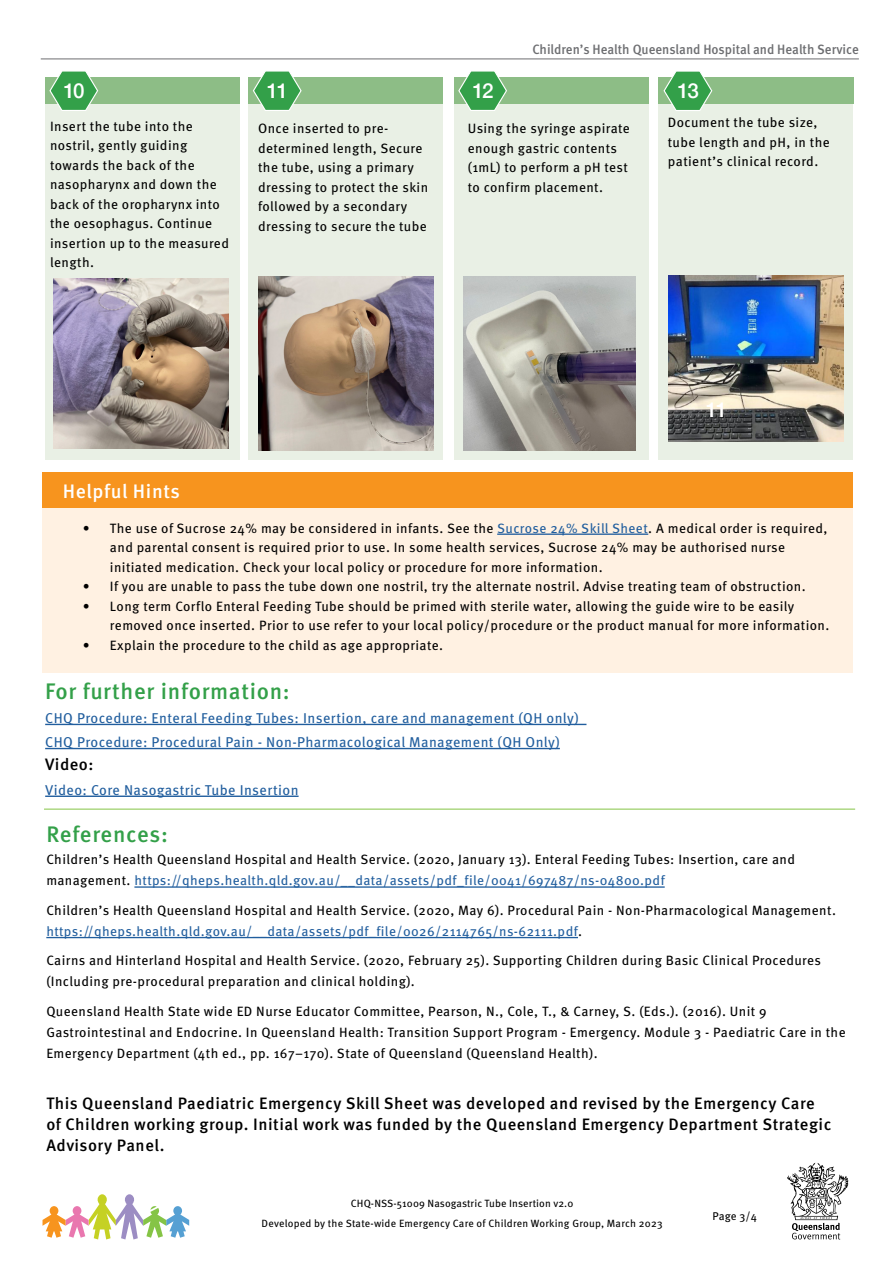
<style>
.page{position:relative;width:893px;height:1263px;background:#fff}
.page>*{position:absolute;margin:0;border:0;box-sizing:border-box;transform-origin:0 0}
.t1{font:500 22.5px "Meta OT";letter-spacing:.03em;color:#33a049}
.t2{font:500 20.55px "Helvetica Neue";letter-spacing:-.08em;color:#fff}
.t3{font:500 19.5px "Meta OT";letter-spacing:.03em;color:#fff}
.t4{font:500 16.5px/21px "Meta OT";letter-spacing:.03em;color:#000}
.t5{font:14.25px/24.2px "Meta OT";letter-spacing:.03em;color:#215e9e}
.t6{font:13.5px/19.5px "Meta OT";letter-spacing:.03em;color:#000}
.t7{font:500 13.5px "Meta OT";color:#6d6e71;scale:.96 1}
.t8{font:11.25px "Meta OT";color:#000}
.t9{font:10.5px/20.4px "Meta OT";letter-spacing:.01em;color:#000;text-align:center}
.s1{color:#215e9e}
</style>
<div class="page">
<hr style="left:41px;top:59px;width:818px;height:1px;background:#6d6e71">
<div style="left:43px;top:472px;width:810px;height:201px;background:#fff1e2"></div>
<div style="left:43px;top:473px;width:810px;height:35px;background:#f7941e"></div>
<hr style="left:497px;top:533px;width:151px;height:2px;background:#215e9e">
<div style="left:45px;top:77px;width:194px;height:383px;background:#e9f0e5"></div>
<div style="left:45px;top:77px;width:194px;height:27px;background:#8dbd86"></div>
<svg style="left:49px;top:71px;width:49px;height:40px"></svg>
<div style="left:248px;top:77px;width:195px;height:383px;background:#e9f0e5"></div>
<div style="left:248px;top:77px;width:195px;height:27px;background:#8dbd86"></div>
<svg style="left:253px;top:71px;width:49px;height:40px"></svg>
<div style="left:454px;top:77px;width:194px;height:383px;background:#e9f0e5"></div>
<div style="left:454px;top:77px;width:194px;height:27px;background:#8dbd86"></div>
<svg style="left:458px;top:71px;width:49px;height:40px"></svg>
<div style="left:658px;top:77px;width:195px;height:383px;background:#e9f0e5"></div>
<div style="left:658px;top:77px;width:195px;height:27px;background:#8dbd86"></div>
<hr style="left:45px;top:724px;width:541px;height:1px;background:#215e9e">
<hr style="left:45px;top:748px;width:515px;height:1px;background:#215e9e">
<hr style="left:45px;top:795px;width:254px;height:2px;background:#215e9e">
<hr style="left:134px;top:886px;width:531px;height:2px;background:#215e9e">
<hr style="left:46px;top:937px;width:532px;height:1px;background:#215e9e">
<hr style="left:44px;top:809px;width:811px;height:1px;background:#85c446">
<svg style="left:43px;top:1194px;width:146px;height:45px"></svg>
<svg style="left:787px;top:1163px;width:61px;height:76px"></svg>
<img style="left:668px;top:276px;width:175px;height:165px">
<img style="left:464px;top:276px;width:172px;height:175px">
<img style="left:258px;top:277px;width:175px;height:173px">
<img style="left:54px;top:278px;width:175px;height:170px">
<svg style="left:663px;top:71px;width:50px;height:40px"></svg>
<h2 class="t2" style="left:64px;top:74px;width:23px">10</h2>
<h2 class="t2" style="left:267px;top:74px;width:23px">11</h2>
<h2 class="t2" style="left:472px;top:74px;width:23px">12</h2>
<p class="t7" style="left:532px;top:41px;width:342px">Children’s Health Queensland Hospital and Health Service</p>
<h2 class="t2" style="left:678px;top:74px;width:23px">13</h2>
<p class="t6" style="left:50px;top:117px;width:180px">Insert the tube into the nostril, gently guiding towards the back of the nasopharynx and down the back of the oropharynx into the oesophagus. Continue insertion up to the measured length.</p>
<p class="t6" style="left:258px;top:119px;width:172px">Once inserted to pre&shy;determined length, Secure the tube, using a primary dressing to protect the skin followed by a secondary dressing to secure the tube</p>
<p class="t6" style="left:468px;top:119px;width:164px">Using the syringe aspirate enough gastric contents (1mL) to perform a pH test to confirm placement.</p>
<p class="t6" style="left:668px;top:113px;width:163px">Document the tube size, tube length and pH, in the patient’s clinical record.</p>
<h3 class="t3" style="left:63px;top:479px;width:119px">Helpful Hints</h3>
<h2 class="t2" style="left:706px;top:393px;width:23px">11</h2>
<p class="t6" style="left:110px;top:518px;width:719px;text-indent:-27px">• The use of Sucrose 24% may be considered in infants. See the <span class="s1">Sucrose 24% Skill Sheet</span>. A medical order is required, and parental consent is required prior to use. In some health services, Sucrose 24% may be authorised nurse initiated medication. Check your local policy or procedure for more information.</p>
<p class="t6" style="left:83px;top:577px;width:724px">• If you are unable to pass the tube down one nostril, try the alternate nostril. Advise treating team of obstruction.</p>
<p class="t6" style="left:110px;top:596px;width:721px;text-indent:-27px">• Long term Corflo Enteral Feeding Tube should be primed with sterile water, allowing the guide wire to be easily removed once inserted. Prior to use refer to your local policy/procedure or the product manual for more information.</p>
<p class="t6" style="left:83px;top:635px;width:362px">• Explain the procedure to the child as age appropriate.</p>
<h1 class="t1" style="left:45px;top:677px;width:246px">For further information:</h1>
<p class="t5" style="left:45px;top:706px;width:535px">CHQ Procedure: Enteral Feeding Tubes: Insertion, care and management (QH only)<br>CHQ Procedure: Procedural Pain - Non-Pharmacological Management (QH Only)</p>
<p class="t4" style="left:45px;top:754px;width:50px">Video:</p>
<p class="t5" style="left:45px;top:778px;width:255px">Video: Core Nasogastric Tube Insertion</p>
<h1 class="t1" style="left:46px;top:820px;width:123px">References:</h1>
<p class="t6" style="left:46px;top:849px;width:750px;line-height:21px">Children’s Health Queensland Hospital and Health Service. (2020, January 13). Enteral Feeding Tubes: Insertion, care and management. <span class="s1">https://qheps.health.qld.gov.au/__data/assets/pdf_file/0041/697487/ns-04800.pdf</span></p>
<p class="t6" style="left:46px;top:900px;width:791px;line-height:21px">Children’s Health Queensland Hospital and Health Service. (2020, May 6). Procedural Pain - Non-Pharmacological Management. <span class="s1">https://qheps.health.qld.gov.au/__data/assets/pdf_file/0026/2114765/ns-62111.pdf</span>.</p>
<p class="t6" style="left:46px;top:950px;width:776px;line-height:21px">Cairns and Hinterland Hospital and Health Service. (2020, February 25). Supporting Children during Basic Clinical Procedures (Including pre-procedural preparation and clinical holding).</p>
<p class="t6" style="left:46px;top:1001px;width:801px;line-height:21px">Queensland Health State wide ED Nurse Educator Committee, Pearson, N., Cole, T., &amp; Carney, S. (Eds.). (2016). Unit 9<br>Gastrointestinal and Endocrine. In Queensland Health: Transition Support Program - Emergency. Module 3 - Paediatric Care in the<br>Emergency Department (4th ed., pp. 167–170). State of Queensland (Queensland Health).</p>
<p class="t4" style="left:46px;top:1092px;width:787px">This Queensland Paediatric Emergency Skill Sheet was developed and revised by the Emergency Care of Children working group. Initial work was funded by the Queensland Emergency Department Strategic<br>Advisory Panel.</p>
<p class="t9" style="left:262px;top:1193px;width:403px">CHQ-NSS-51009 Nasogastric Tube Insertion v2.0<br>Developed by the State-wide Emergency Care of Children Working Group, March 2023</p>
<p class="t8" style="left:712px;top:1210px;width:46px">Page 3/4</p>
</div>
